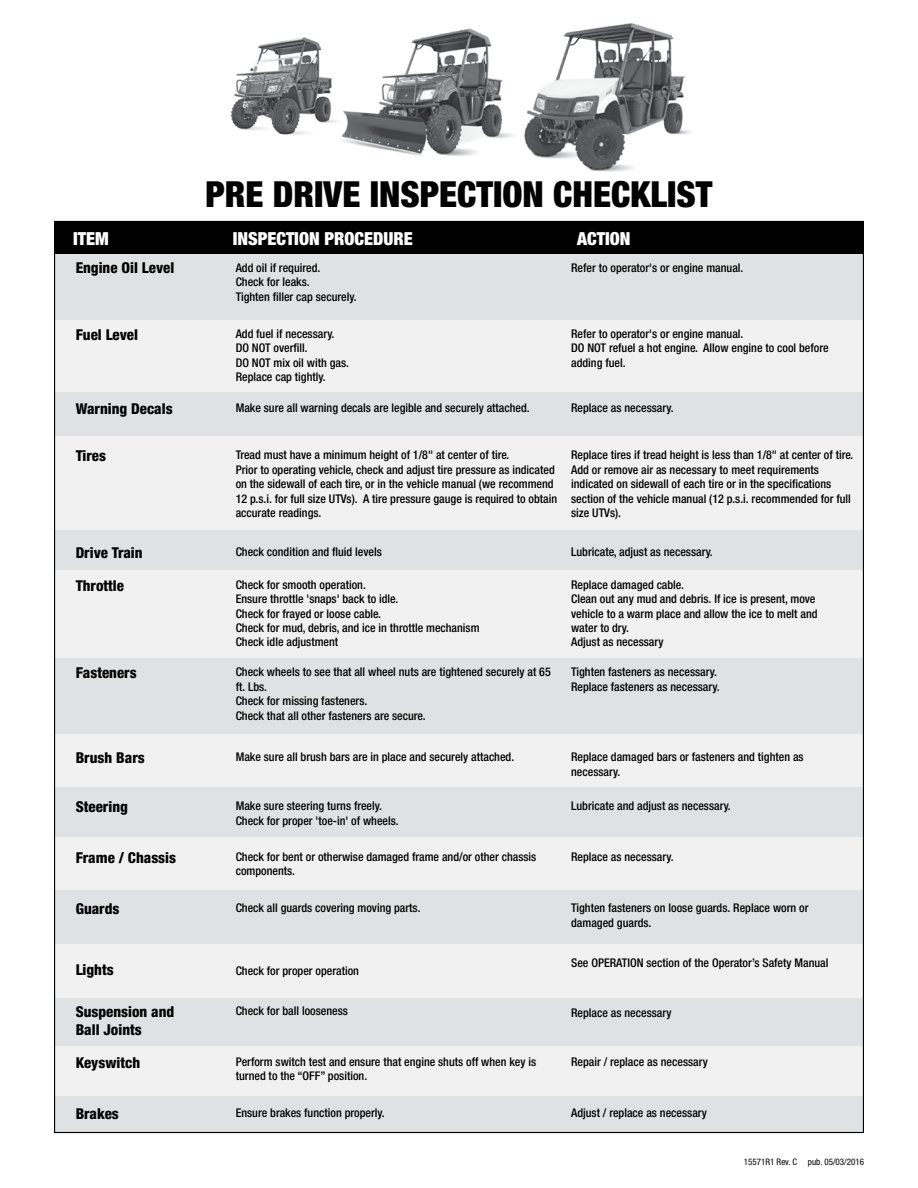
<style>
.page{position:relative;width:918px;height:1188px;background:#fff}
.page>*{position:absolute;margin:0;border:0;box-sizing:border-box;transform-origin:0 0}
.t1{font:900 condensed 36px "Helvetica Neue";color:#000}
.t2{font:900 condensed 18px "Helvetica Neue";color:#fff}
.t3{font:800 condensed 15px/18px "Helvetica Neue";color:#000}
.t4{font:500 condensed 12px/14.4px "Helvetica Neue";color:#000}
.t5{font:condensed 9px "Helvetica Neue";color:#000}
</style>
<div class="page">
<img style="left:230px;top:23px;width:461px;height:149px">
<div style="left:54px;top:254px;width:810px;height:66px;background:#e0e1e2"></div>
<div style="left:54px;top:391px;width:810px;height:46px;background:#e0e1e2"></div>
<div style="left:54px;top:530px;width:810px;height:41px;background:#e0e1e2"></div>
<div style="left:54px;top:658px;width:810px;height:76px;background:#e0e1e2"></div>
<div style="left:54px;top:787px;width:810px;height:50px;background:#e0e1e2"></div>
<div style="left:54px;top:889px;width:810px;height:55px;background:#e0e1e2"></div>
<div style="left:54px;top:320px;width:810px;height:72px;background:#f1f1f2"></div>
<div style="left:54px;top:437px;width:810px;height:93px;background:#f1f1f2"></div>
<div style="left:54px;top:571px;width:810px;height:87px;background:#f1f1f2"></div>
<div style="left:54px;top:734px;width:810px;height:53px;background:#f1f1f2"></div>
<div style="left:54px;top:837px;width:810px;height:52px;background:#f1f1f2"></div>
<div style="left:54px;top:944px;width:810px;height:54px;background:#f1f1f2"></div>
<div style="left:54px;top:1045px;width:810px;height:52px;background:#f1f1f2"></div>
<div style="left:54px;top:998px;width:810px;height:48px;background:#e0e1e2"></div>
<div style="left:54px;top:1096px;width:810px;height:36px;background:#e0e1e2"></div>
<div style="left:54px;top:221px;width:810px;height:32px;background:#000"></div>
<h1 class="t1" style="left:206px;top:172px;width:508px">PRE DRIVE INSPECTION CHECKLIST</h1>
<h2 class="t2" style="left:73px;top:227px;width:37px">ITEM</h2>
<h2 class="t2" style="left:233px;top:227px;width:182px">INSPECTION PROCEDURE</h2>
<h2 class="t2" style="left:577px;top:227px;width:55px">ACTION</h2>
<p class="t3" style="left:76px;top:259px;width:100px">Engine Oil Level</p>
<p class="t4" style="left:236px;top:260px;width:122px">Add oil if required.<br>Check for leaks.<br>Tighten filler cap securely.</p>
<p class="t4" style="left:571px;top:260px;width:174px">Refer to operator's or engine manual.</p>
<p class="t4" style="left:236px;top:326px;width:115px">Add fuel if necessary.<br>DO NOT overfill.<br>DO NOT mix oil with gas.<br>Replace cap tightly.</p>
<p class="t4" style="left:571px;top:326px;width:259px">Refer to operator's or engine manual.<br>DO NOT refuel a hot engine. Allow engine to cool before adding fuel.</p>
<p class="t3" style="left:76px;top:325px;width:64px">Fuel Level</p>
<p class="t3" style="left:76px;top:399px;width:98px">Warning Decals</p>
<p class="t4" style="left:236px;top:400px;width:296px">Make sure all warning decals are legible and securely attached.</p>
<p class="t4" style="left:571px;top:400px;width:104px">Replace as necessary.</p>
<p class="t3" style="left:76px;top:447px;width:32px">Tires</p>
<p class="t4" style="left:236px;top:448px;width:323px">Tread must have a minimum height of 1/8" at center of tire.<br>Prior to operating vehicle, check and adjust tire pressure as indicated on the sidewall of each tire, or in the vehicle manual (we recommend 12 p.s.i. for full size UTVs). A tire pressure gauge is required to obtain accurate readings.</p>
<p class="t4" style="left:571px;top:448px;width:284px">Replace tires if tread height is less than 1/8" at center of tire.<br>Add or remove air as necessary to meet requirements indicated on sidewall of each tire or in the specifications section of the vehicle manual (12 p.s.i. recommended for full size UTVs).</p>
<p class="t3" style="left:76px;top:543px;width:68px">Drive Train</p>
<p class="t4" style="left:236px;top:544px;width:148px">Check condition and fluid levels</p>
<p class="t4" style="left:571px;top:544px;width:143px">Lubricate, adjust as necessary.</p>
<p class="t3" style="left:76px;top:576px;width:50px">Throttle</p>
<p class="t4" style="left:236px;top:577px;width:245px">Check for smooth operation.<br>Ensure throttle 'snaps' back to idle.<br>Check for frayed or loose cable.<br>Check for mud, debris, and ice in throttle mechanism Check idle adjustment</p>
<p class="t4" style="left:571px;top:577px;width:248px">Replace damaged cable.<br>Clean out any mud and debris. If ice is present, move vehicle to a warm place and allow the ice to melt and water to dry.<br>Adjust as necessary</p>
<p class="t3" style="left:76px;top:664px;width:63px">Fasteners</p>
<p class="t4" style="left:236px;top:665px;width:317px">Check wheels to see that all wheel nuts are tightened securely at 65 ft. Lbs.<br>Check for missing fasteners.<br>Check that all other fasteners are secure.</p>
<p class="t4" style="left:571px;top:665px;width:150px">Tighten fasteners as necessary.<br>Replace fasteners as necessary.</p>
<p class="t3" style="left:76px;top:749px;width:71px">Brush Bars</p>
<p class="t4" style="left:236px;top:750px;width:280px">Make sure all brush bars are in place and securely attached.</p>
<p class="t4" style="left:571px;top:750px;width:234px">Replace damaged bars or fasteners and tighten as necessary.</p>
<p class="t3" style="left:76px;top:798px;width:54px">Steering</p>
<p class="t4" style="left:236px;top:799px;width:165px">Make sure steering turns freely.<br>Check for proper 'toe-in' of wheels.</p>
<p class="t4" style="left:571px;top:799px;width:161px">Lubricate and adjust as necessary.</p>
<p class="t3" style="left:76px;top:848px;width:102px">Frame / Chassis</p>
<p class="t4" style="left:236px;top:849px;width:302px">Check for bent or otherwise damaged frame and/or other chassis components.</p>
<p class="t4" style="left:571px;top:849px;width:104px">Replace as necessary.</p>
<p class="t3" style="left:76px;top:900px;width:45px">Guards</p>
<p class="t4" style="left:236px;top:901px;width:186px">Check all guards covering moving parts.</p>
<p class="t4" style="left:571px;top:901px;width:239px">Tighten fasteners on loose guards. Replace worn or damaged guards.</p>
<p class="t3" style="left:76px;top:961px;width:40px">Lights</p>
<p class="t3" style="left:76px;top:1002px;width:100px">Suspension and<br>Ball Joints</p>
<p class="t4" style="left:571px;top:956px;width:259px">See OPERATION section of the Operator’s Safety Manual</p>
<p class="t4" style="left:236px;top:964px;width:125px">Check for proper operation</p>
<p class="t4" style="left:236px;top:1003px;width:114px">Check for ball looseness</p>
<p class="t4" style="left:571px;top:1006px;width:102px">Replace as necessary</p>
<p class="t3" style="left:76px;top:1053px;width:66px">Keyswitch</p>
<p class="t4" style="left:236px;top:1054px;width:302px">Perform switch test and ensure that engine shuts off when key is turned to the “OFF” position.</p>
<p class="t4" style="left:571px;top:1054px;width:138px">Repair / replace as necessary</p>
<p class="t3" style="left:76px;top:1104px;width:45px">Brakes</p>
<p class="t4" style="left:236px;top:1105px;width:151px">Ensure brakes function properly.</p>
<p class="t4" style="left:571px;top:1105px;width:137px">Adjust / replace as necessary</p>
<p class="t5" style="left:744px;top:1157px;width:122px">15571R1 Rev. C pub. 05/03/2016</p>
</div>
